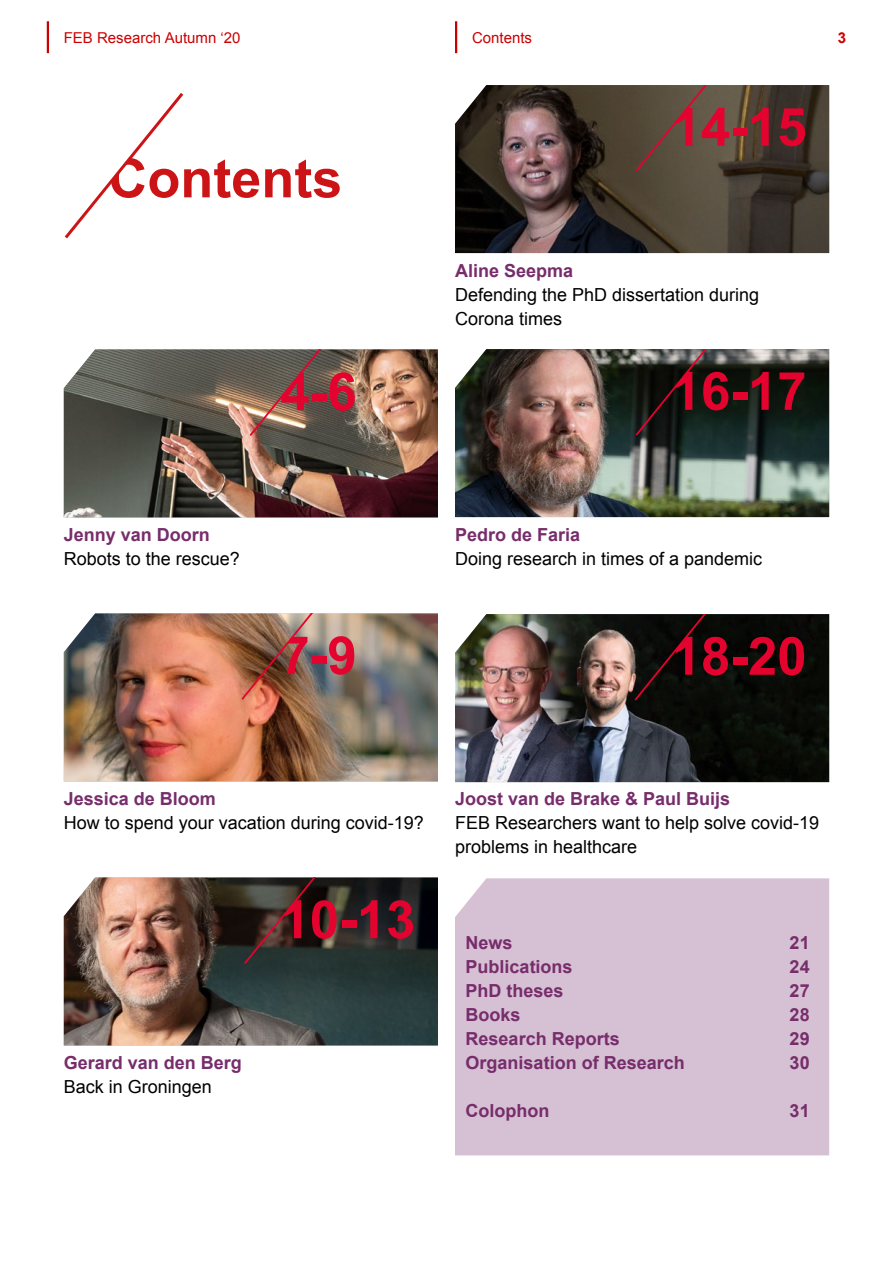
<style>
.page{position:relative;width:893px;height:1263px;background:#fff}
.page>*{position:absolute;margin:0;border:0;box-sizing:border-box;transform-origin:0 0}
.t1{font:700 54px "Arial";color:#cc1417}
.t2{font:700 52.8px "Arial";color:#e4032e}
.t3{font:18px/24px "Arial";color:#000}
.t4{font:700 18px "Arial";color:#772d6b}
.t5{font:15px "Arial";color:#c00}
.t6{font:700 15px "Arial";color:#c00}
</style>
<div class="page">
<img style="left:64px;top:877px;width:374px;height:168px">
<img style="left:64px;top:613px;width:374px;height:168px">
<img style="left:455px;top:349px;width:374px;height:168px">
<img style="left:455px;top:85px;width:374px;height:168px">
<img style="left:64px;top:349px;width:374px;height:168px">
<hr style="left:47px;top:21px;width:2px;height:32px;background:#c00">
<hr style="left:455px;top:21px;width:2px;height:32px;background:#c00">
<svg style="left:64px;top:93px;width:120px;height:146px"></svg>
<img style="left:248px;top:350px;width:79px;height:88px">
<div style="left:455px;top:878px;width:374px;height:277px;background:#d6c0d3"></div>
<img style="left:455px;top:614px;width:374px;height:168px">
<svg style="left:633px;top:614px;width:79px;height:88px;background:#110c0a"></svg>
<img style="left:240px;top:613px;width:79px;height:89px">
<svg style="left:242px;top:877px;width:79px;height:89px;background:#322925"></svg>
<svg style="left:634px;top:349px;width:79px;height:88px;background:#262521"></svg>
<svg style="left:634px;top:85px;width:79px;height:88px;background:#5e4e3f"></svg>
<p class="t5" style="left:64px;top:28px;width:178px">FEB Research Autumn ‘20</p>
<p class="t5" style="left:472px;top:28px;width:62px">Contents</p>
<p class="t6" style="left:838px;top:28px;width:10px">3</p>
<h1 class="t1" style="left:108px;top:143px;width:235px">Contents</h1>
<h2 class="t2" style="left:280px;top:357px;width:78px">4-6</h2>
<p class="t4" style="left:64px;top:523px;width:148px">Jenny van Doorn</p>
<p class="t3" style="left:64px;top:547px;width:178px">Robots to the rescue?</p>
<h2 class="t2" style="left:672px;top:92px;width:137px">14-15</h2>
<p class="t4" style="left:455px;top:259px;width:120px">Aline Seepma</p>
<p class="t3" style="left:455px;top:283px;width:306px">Defending the PhD dissertation during<br>Corona times</p>
<h2 class="t2" style="left:672px;top:356px;width:137px">16-17</h2>
<p class="t4" style="left:455px;top:523px;width:127px">Pedro de Faria</p>
<p class="t3" style="left:455px;top:547px;width:309px">Doing research in times of a pandemic</p>
<h2 class="t2" style="left:280px;top:621px;width:78px">7-9</h2>
<h2 class="t2" style="left:672px;top:621px;width:137px">18-20</h2>
<p class="t4" style="left:64px;top:787px;width:154px">Jessica de Bloom</p>
<p class="t3" style="left:64px;top:811px;width:362px">How to spend your vacation during covid-19?</p>
<h2 class="t2" style="left:280px;top:885px;width:137px">10-13</h2>
<p class="t4" style="left:64px;top:1051px;width:180px">Gerard van den Berg</p>
<p class="t3" style="left:64px;top:1075px;width:150px">Back in Groningen</p>
<p class="t4" style="left:455px;top:787px;width:277px">Joost van de Brake &amp; Paul Buijs</p>
<p class="t3" style="left:455px;top:811px;width:366px">FEB Researchers want to help solve covid-19 problems in healthcare</p>
<p class="t4" style="left:466px;top:931px;width:49px">News</p>
<p class="t4" style="left:790px;top:931px;width:22px">21</p>
<p class="t4" style="left:466px;top:955px;width:109px">Publications</p>
<p class="t4" style="left:790px;top:955px;width:22px">24</p>
<p class="t4" style="left:466px;top:979px;width:100px">PhD theses</p>
<p class="t4" style="left:790px;top:979px;width:22px">27</p>
<p class="t4" style="left:466px;top:1003px;width:57px">Books</p>
<p class="t4" style="left:790px;top:1003px;width:22px">28</p>
<p class="t4" style="left:466px;top:1027px;width:156px">Research Reports</p>
<p class="t4" style="left:790px;top:1027px;width:22px">29</p>
<p class="t4" style="left:466px;top:1051px;width:221px">Organisation of Research</p>
<p class="t4" style="left:790px;top:1051px;width:22px">30</p>
<p class="t4" style="left:466px;top:1099px;width:85px">Colophon</p>
<p class="t4" style="left:790px;top:1099px;width:22px">31</p>
</div>
